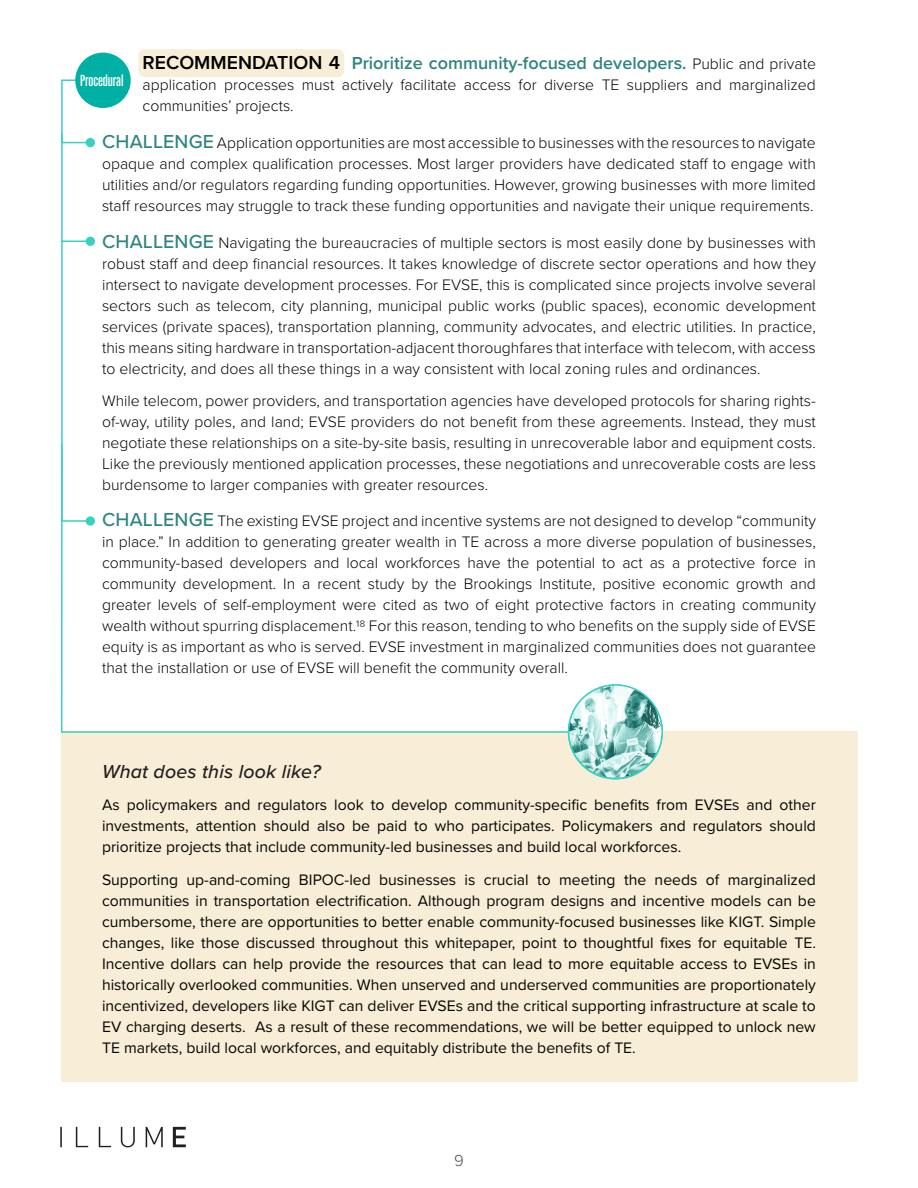
<style>
.page{position:relative;width:918px;height:1188px;background:#fff}
.page>*{position:absolute;margin:0;border:0;box-sizing:border-box;transform-origin:0 0}
.Body_copy{font:italic 500 19.5px "Proxima Nova";letter-spacing:.01em;color:#231f20}
.Body_copy-2{font:600 18px "Proxima Nova";color:#2e857e}
.Date{font:300 16.5px "Proxima Nova";color:#4d4d4d}
.t1{font:500 16.2px "Kaneda Gothic";letter-spacing:-.01em;color:#fff}
.Body_copy-3{font:300 15.75px/21px "Proxima Nova";color:#040503;text-align:justify}
.Body_copy-4{font:15.75px/21px "Proxima Nova";color:#040503;text-align:justify}
.s1{font-size:19.5px;color:#000}
.s2{font-weight:300;font-size:15.75px;color:#040503}
.s3{font-weight:500;font-size:19.5px;color:#2e857e}
.s4{color:#231f20}
</style>
<div class="page">
<div style="left:138px;top:49px;width:206px;height:28px;background:#f8eed7;border-radius:7px"></div>
<div style="left:61px;top:732px;width:796px;height:350px;background:#f8eed7"></div>
<div style="left:86px;top:138px;width:9px;height:9px;background:#38d1bf;border-radius:50%"></div>
<div style="left:86px;top:237px;width:9px;height:9px;background:#38d1bf;border-radius:50%"></div>
<svg style="left:61px;top:79px;width:31px;height:364px"></svg>
<div style="left:75px;top:53px;width:56px;height:55px;background:#00b0a4;border-radius:50%"></div>
<svg style="left:60px;top:1127px;width:126px;height:20px"></svg>
<svg style="left:60px;top:443px;width:509px;height:291px"></svg>
<img style="left:569px;top:685px;width:93px;height:93px;border-radius:47px">
<div style="left:568px;top:684px;width:95px;height:95px;border:2px solid #38d1bf;border-radius:50%"></div>
<p class="Body_copy-2" style="left:143px;top:50px;width:675px"><span class="s1">RECOMMENDATION 4</span> Prioritize community-focused developers. <span class="s2">Public and private</span></p>
<p class="Body_copy-3" style="left:143px;top:74px;width:675px">application processes must actively facilitate access for diverse TE suppliers and marginalized communities’ projects.</p>
<p class="Body_copy-3" style="left:102px;top:131px;width:715px"><span class="s3">CHALLENGE</span> Application opportunities are most accessible to businesses with the resources to navigate opaque and complex qualification processes. Most larger providers have dedicated staff to engage with utilities and/or regulators regarding funding opportunities. However, growing businesses with more limited staff resources may struggle to track these funding opportunities and navigate their unique requirements.</p>
<p class="Body_copy-3" style="left:102px;top:231px;width:715px"><span class="s3">CHALLENGE</span> Navigating the bureaucracies of multiple sectors is most easily done by businesses with robust staff and deep financial resources. It takes knowledge of discrete sector operations and how they intersect to navigate development processes. For EVSE, this is complicated since projects involve several sectors such as telecom, city planning, municipal public works (public spaces), economic development services (private spaces), transportation planning, community advocates, and electric utilities. In practice, this means siting hardware in transportation-adjacent thoroughfares that interface with telecom, with access to electricity, and does all these things in a way consistent with local zoning rules and ordinances.</p>
<p class="Body_copy-3" style="left:102px;top:389px;width:715px">While telecom, power providers, and transportation agencies have developed protocols for sharing rights&shy;of-way, utility poles, and land; EVSE providers do not benefit from these agreements. Instead, they must negotiate these relationships on a site-by-site basis, resulting in unrecoverable labor and equipment costs.<br>Like the previously mentioned application processes, these negotiations and unrecoverable costs are less burdensome to larger companies with greater resources.</p>
<p class="Body_copy-3" style="left:102px;top:510px;width:715px"><span class="s3">CHALLENGE</span> The existing EVSE project and incentive systems are not designed to develop “community in place.” In addition to generating greater wealth in TE across a more diverse population of businesses, community-based developers and local workforces have the potential to act as a protective force in community development. In a recent study by the Brookings Institute, positive economic growth and greater levels of self-employment were cited as two of eight protective factors in creating community wealth without spurring displacement.<span class="s4">18</span> For this reason, tending to who benefits on the supply side of EVSE equity is as important as who is served. EVSE investment in marginalized communities does not guarantee that the installation or use of EVSE will benefit the community overall.</p>
<p class="t1" style="left:80px;top:71px;width:45px">Procedural</p>
<p class="Body_copy" style="left:102px;top:757px;width:220px">What does this look like?</p>
<p class="Body_copy-4" style="left:102px;top:794px;width:715px">As policymakers and regulators look to develop community-specific benefits from EVSEs and other investments, attention should also be paid to who participates. Policymakers and regulators should prioritize projects that include community-led businesses and build local workforces.</p>
<p class="Body_copy-4" style="left:102px;top:868px;width:715px">Supporting up-and-coming BIPOC-led businesses is crucial to meeting the needs of marginalized communities in transportation electrification. Although program designs and incentive models can be cumbersome, there are opportunities to better enable community-focused businesses like KIGT. Simple changes, like those discussed throughout this whitepaper, point to thoughtful fixes for equitable TE.<br>Incentive dollars can help provide the resources that can lead to more equitable access to EVSEs in historically overlooked communities. When unserved and underserved communities are proportionately incentivized, developers like KIGT can deliver EVSEs and the critical supporting infrastructure at scale to EV charging deserts. As a result of these recommendations, we will be better equipped to unlock new TE markets, build local workforces, and equitably distribute the benefits of TE.</p>
<p class="Date" style="left:454px;top:1148px;width:11px">9</p>
</div>
